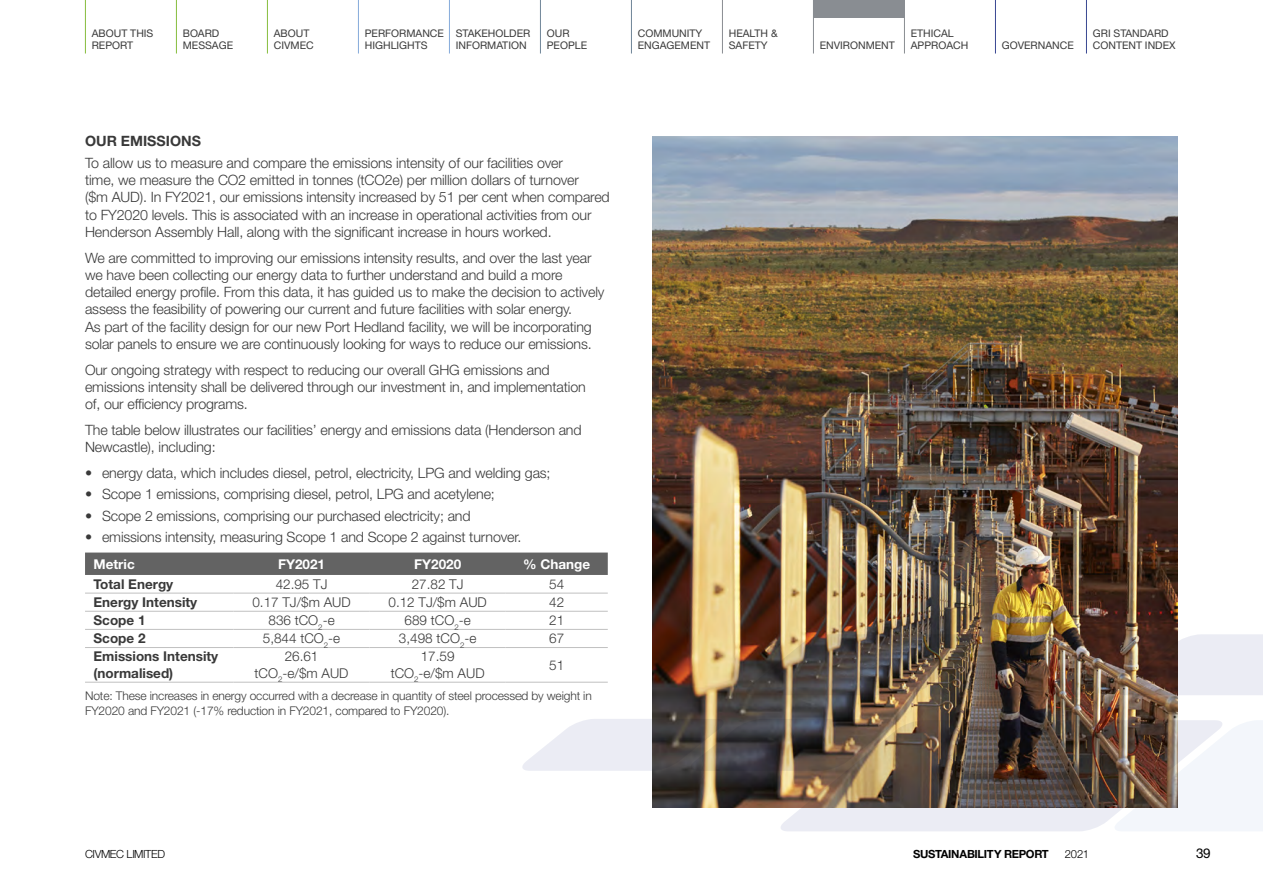
<style>
.page{position:relative;width:1263px;height:893px;background:#fff}
.page>*{position:absolute;margin:0;border:0;box-sizing:border-box;transform-origin:0 0}
.t1{font:300 14.25px/17.2px "Helvetica Neue LT Std";letter-spacing:-.01em;color:#393939}
.t2{font:700 14.25px "Helvetica Neue LT Std";color:#393939}
.t3{font:300 13.5px/16.5px "Helvetica Neue LT Std";color:#393939;text-align:center}
.t4{font:700 13.5px/16.5px "Helvetica Neue LT Std";color:#393939}
.t5{font:700 13.5px "Helvetica Neue LT Std";color:#fff}
.t6{font:13.5px "Helvetica Neue LT Std";color:#000}
.t7{font:300 12px/15px "Helvetica Neue LT Std";letter-spacing:-.01em;color:#393939}
.t8{font:700 11.25px "Helvetica Neue LT Std";letter-spacing:-.03em;color:#000}
.t9{font:300 11.25px "Helvetica Neue LT Std";letter-spacing:-.03em;color:#000}
.t10{font:10.5px/12px "Helvetica Neue LT Std";color:#393939}
</style>
<div class="page">
<div style="left:85px;top:553px;width:523px;height:22px;background:#636363"></div>
<hr style="left:85px;top:593px;width:149px;height:1px;background:#c0c0c0">
<hr style="left:234px;top:593px;width:136px;height:1px;background:#c0c0c0">
<hr style="left:370px;top:593px;width:136px;height:1px;background:#c0c0c0">
<hr style="left:506px;top:593px;width:102px;height:1px;background:#c0c0c0">
<hr style="left:85px;top:611px;width:149px;height:1px;background:#c0c0c0">
<hr style="left:234px;top:611px;width:136px;height:1px;background:#c0c0c0">
<hr style="left:370px;top:611px;width:136px;height:1px;background:#c0c0c0">
<hr style="left:506px;top:611px;width:102px;height:1px;background:#c0c0c0">
<hr style="left:85px;top:629px;width:149px;height:1px;background:#c0c0c0">
<hr style="left:234px;top:629px;width:136px;height:1px;background:#c0c0c0">
<hr style="left:370px;top:629px;width:136px;height:1px;background:#c0c0c0">
<hr style="left:506px;top:629px;width:102px;height:1px;background:#c0c0c0">
<hr style="left:85px;top:647px;width:149px;height:1px;background:#c0c0c0">
<hr style="left:234px;top:647px;width:136px;height:1px;background:#c0c0c0">
<hr style="left:370px;top:647px;width:136px;height:1px;background:#c0c0c0">
<hr style="left:506px;top:647px;width:102px;height:1px;background:#c0c0c0">
<hr style="left:85px;top:682px;width:149px;height:1px;background:#c0c0c0">
<hr style="left:234px;top:682px;width:136px;height:1px;background:#c0c0c0">
<hr style="left:370px;top:682px;width:136px;height:1px;background:#c0c0c0">
<hr style="left:506px;top:682px;width:102px;height:1px;background:#c0c0c0">
<img style="left:653px;top:136px;width:525px;height:672px">
<div style="left:1225px;top:721px;width:38px;height:110px;background:#f3f6fb"></div>
<img style="left:778px;top:720px;width:447px;height:111px">
<svg style="left:522px;top:719px;width:373px;height:52px"></svg>
<img style="left:744px;top:634px;width:519px;height:61px">
<div style="left:813px;top:0;width:91px;height:17px;background:#898d92"></div>
<svg style="left:358px;top:0;width:1px;height:17px"></svg>
<svg style="left:449px;top:0;width:1px;height:17px"></svg>
<hr style="left:358px;top:17px;width:1px;height:37px;background:#85aada">
<hr style="left:449px;top:17px;width:1px;height:37px;background:#85aada">
<svg style="left:85px;top:0;width:1px;height:17px"></svg>
<svg style="left:176px;top:0;width:1px;height:17px"></svg>
<svg style="left:267px;top:0;width:1px;height:17px"></svg>
<hr style="left:85px;top:17px;width:1px;height:37px;background:#86bd3d">
<hr style="left:176px;top:17px;width:1px;height:37px;background:#86bd3d">
<hr style="left:267px;top:17px;width:1px;height:37px;background:#86bd3d">
<svg style="left:540px;top:0;width:1px;height:17px"></svg>
<svg style="left:631px;top:0;width:1px;height:17px"></svg>
<hr style="left:540px;top:17px;width:1px;height:37px;background:#6f8598">
<hr style="left:631px;top:17px;width:1px;height:37px;background:#6f8598">
<svg style="left:722px;top:0;width:1px;height:17px"></svg>
<svg style="left:904px;top:0;width:1px;height:17px"></svg>
<hr style="left:722px;top:17px;width:1px;height:37px;background:#898d92">
<hr style="left:813px;top:17px;width:1px;height:37px;background:#898d92">
<hr style="left:904px;top:17px;width:1px;height:37px;background:#898d92">
<svg style="left:995px;top:0;width:1px;height:17px"></svg>
<svg style="left:1086px;top:0;width:1px;height:17px"></svg>
<hr style="left:995px;top:17px;width:1px;height:37px;background:#394792">
<hr style="left:1086px;top:17px;width:1px;height:37px;background:#394792">
<p class="t10" style="left:92px;top:27px;width:63px">ABOUT THIS<br>REPORT</p>
<p class="t10" style="left:183px;top:27px;width:52px">BOARD<br>MESSAGE</p>
<p class="t10" style="left:274px;top:27px;width:41px">ABOUT<br>CIVMEC</p>
<p class="t10" style="left:365px;top:27px;width:81px">PERFORMANCE<br>HIGHLIGHTS</p>
<p class="t10" style="left:456px;top:27px;width:76px">STAKEHOLDER<br>INFORMATION</p>
<p class="t10" style="left:547px;top:27px;width:42px">OUR<br>PEOPLE</p>
<p class="t10" style="left:638px;top:27px;width:74px">COMMUNITY<br>ENGAGEMENT</p>
<p class="t10" style="left:729px;top:27px;width:50px">HEALTH &amp;<br>SAFETY</p>
<p class="t10" style="left:820px;top:39px;width:77px">ENVIRONMENT</p>
<p class="t10" style="left:911px;top:27px;width:59px">ETHICAL<br>APPROACH</p>
<p class="t2" style="left:85px;top:132px;width:117px">OUR EMISSIONS</p>
<p class="t1" style="left:85px;top:154px;width:526px">To allow us to measure and compare the emissions intensity of our facilities over<br>time, we measure the CO2 emitted in tonnes (tCO2e) per million dollars of turnover<br>($m AUD). In FY2021, our emissions intensity increased by 51 per cent when compared to FY2020 levels. This is associated with an increase in operational activities from our Henderson Assembly Hall, along with the significant increase in hours worked.</p>
<p class="t1" style="left:85px;top:249px;width:521px">We are committed to improving our emissions intensity results, and over the last year we have been collecting our energy data to further understand and build a more detailed energy profile. From this data, it has guided us to make the decision to actively assess the feasibility of powering our current and future facilities with solar energy.<br>As part of the facility design for our new Port Hedland facility, we will be incorporating solar panels to ensure we are continuously looking for ways to reduce our emissions.</p>
<p class="t1" style="left:85px;top:361px;width:502px">Our ongoing strategy with respect to reducing our overall GHG emissions and emissions intensity shall be delivered through our investment in, and implementation of, our efficiency programs.</p>
<p class="t1" style="left:85px;top:421px;width:498px">The table below illustrates our facilities’ energy and emissions data (Henderson and<br>Newcastle), including:</p>
<p class="t1" style="left:85px;top:464px;width:467px">• energy data, which includes diesel, petrol, electricity, LPG and welding gas;</p>
<p class="t1" style="left:85px;top:485px;width:411px">• Scope 1 emissions, comprising diesel, petrol, LPG and acetylene;</p>
<p class="t1" style="left:85px;top:507px;width:387px">• Scope 2 emissions, comprising our purchased electricity; and</p>
<p class="t1" style="left:85px;top:528px;width:438px">• emissions intensity, measuring Scope 1 and Scope 2 against turnover.</p>
<p class="t5" style="left:94px;top:555px;width:43px">Metric</p>
<p class="t5" style="left:278px;top:555px;width:49px">FY2021</p>
<p class="t5" style="left:414px;top:555px;width:49px">FY2020</p>
<p class="t5" style="left:523px;top:555px;width:69px">% Change</p>
<p class="t4" style="left:94px;top:575px;width:81px">Total Energy</p>
<p class="t3" style="left:276px;top:575px;width:53px">42.95 TJ</p>
<p class="t3" style="left:412px;top:575px;width:53px">27.82 TJ</p>
<p class="t3" style="left:549px;top:575px;width:17px">54</p>
<p class="t4" style="left:94px;top:594px;width:105px">Energy Intensity</p>
<p class="t3" style="left:252px;top:594px;width:100px">0.17 TJ/$m AUD</p>
<p class="t3" style="left:388px;top:594px;width:100px">0.12 TJ/$m AUD</p>
<p class="t3" style="left:549px;top:594px;width:17px">42</p>
<p class="t4" style="left:94px;top:612px;width:54px">Scope 1</p>
<p class="t3" style="left:268px;top:612px;width:68px">836 tCO<sub>2</sub>-e</p>
<p class="t3" style="left:405px;top:612px;width:68px">689 tCO<sub>2</sub>-e</p>
<p class="t3" style="left:549px;top:612px;width:17px">21</p>
<p class="t4" style="left:94px;top:630px;width:54px">Scope 2</p>
<p class="t3" style="left:263px;top:630px;width:79px">5,844 tCO<sub>2</sub>-e</p>
<p class="t3" style="left:399px;top:630px;width:79px">3,498 tCO<sub>2</sub>-e</p>
<p class="t3" style="left:549px;top:630px;width:17px">67</p>
<p class="t4" style="left:94px;top:648px;width:126px">Emissions Intensity (normalised)</p>
<p class="t3" style="left:255px;top:648px;width:95px">26.61 tCO<sub>2</sub>-e/$m AUD</p>
<p class="t3" style="left:391px;top:648px;width:95px">17.59 tCO<sub>2</sub>-e/$m AUD</p>
<p class="t3" style="left:549px;top:656px;width:17px">51</p>
<p class="t7" style="left:85px;top:688px;width:508px">Note: These increases in energy occurred with a decrease in quantity of steel processed by weight in<br>FY2020 and FY2021 (-17% reduction in FY2021, compared to FY2020).</p>
<p class="t10" style="left:1002px;top:39px;width:73px">GOVERNANCE</p>
<p class="t10" style="left:1093px;top:27px;width:84px">GRI STANDARD<br>CONTENT INDEX</p>
<p class="t9" style="left:85px;top:847px;width:82px">CIVMEC LIMITED</p>
<p class="t8" style="left:913px;top:847px;width:137px">SUSTAINABILITY REPORT</p>
<p class="t9" style="left:1065px;top:847px;width:26px">2021</p>
<p class="t6" style="left:1196px;top:845px;width:16px">39</p>
</div>
